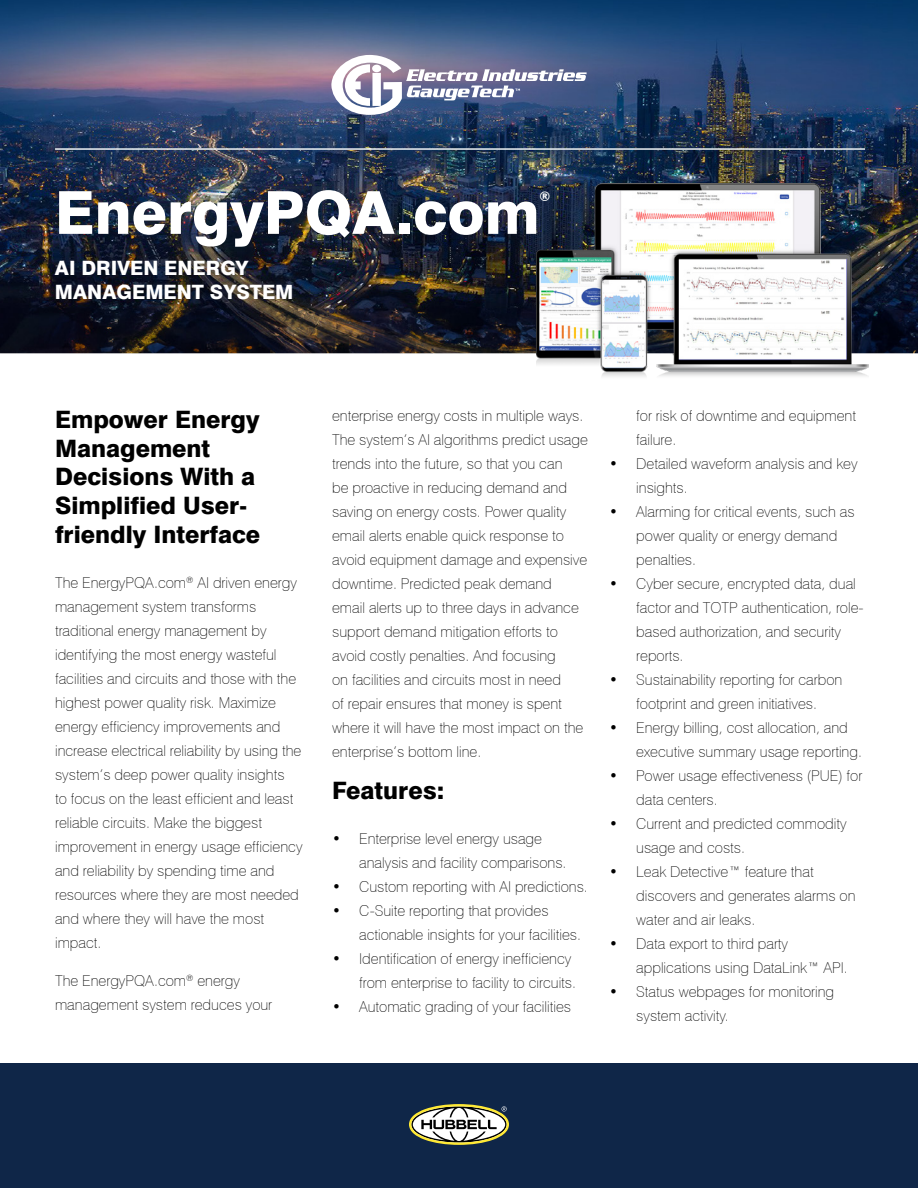
<style>
.page{position:relative;width:918px;height:1188px;background:#fff}
.page>*{position:absolute;margin:0;border:0;box-sizing:border-box;transform-origin:0 0}
.t1{font:800 59.25px "Swiss 721 BT";color:#fff}
.t2{font:800 24px/28.8px "Swiss 721 BT";color:#000}
.t3{font:800 19.8px/23.7px "Swiss 721 BT";color:#fff}
.t4{font:100 15px/24px "Swiss 721 BT";color:#000}
.t5{font:800 12.9px "Swiss 721 BT";color:#fff}
</style>
<div class="page">
<img style="left:0;top:0;width:918px;height:354px">
<div style="left:0;top:1063px;width:918px;height:125px;background:#0f2648"></div>
<svg style="left:331px;top:55px;width:256px;height:60px"></svg>
<hr style="left:55px;top:148px;width:810px;height:2px;background:#edf2f4">
<img style="left:536px;top:184px;width:333px;height:193px">
<svg style="left:409px;top:1104px;width:100px;height:41px"></svg>
<h1 class="t1" style="left:55px;top:177px;width:486px">EnergyPQA.com</h1>
<p class="t5" style="left:540px;top:188px;width:12px">®</p>
<h3 class="t3" style="left:55px;top:256px;width:240px">AI DRIVEN ENERGY<br>MANAGEMENT SYSTEM</h3>
<h2 class="t2" style="left:55px;top:405px;width:207px">Empower Energy<br>Management<br>Decisions With a<br>Simplified User&shy;friendly Interface</h2>
<p class="t4" style="left:55px;top:571px;width:249px">The EnergyPQA.com<sup>®</sup> AI driven energy management system transforms traditional energy management by identifying the most energy wasteful facilities and circuits and those with the highest power quality risk. Maximize energy efficiency improvements and increase electrical reliability by using the system’s deep power quality insights<br>to focus on the least efficient and least reliable circuits. Make the biggest improvement in energy usage efficiency and reliability by spending time and resources where they are most needed and where they will have the most impact.</p>
<p class="t4" style="left:55px;top:968px;width:219px">The EnergyPQA.com<sup>®</sup> energy management system reduces your</p>
<p class="t4" style="left:332px;top:403px;width:257px">enterprise energy costs in multiple ways.<br>The system’s AI algorithms predict usage trends into the future, so that you can<br>be proactive in reducing demand and saving on energy costs. Power quality email alerts enable quick response to avoid equipment damage and expensive downtime. Predicted peak demand email alerts up to three days in advance support demand mitigation efforts to avoid costly penalties. And focusing<br>on facilities and circuits most in need<br>of repair ensures that money is spent where it will have the most impact on the enterprise’s bottom line.</p>
<h2 class="t2" style="left:332px;top:776px;width:114px">Features:</h2>
<p class="t4" style="left:359px;top:827px;width:209px;text-indent:-27px">• Enterprise level energy usage analysis and facility comparisons.</p>
<p class="t4" style="left:332px;top:875px;width:257px">• Custom reporting with AI predictions.</p>
<p class="t4" style="left:359px;top:899px;width:223px;text-indent:-27px">• C-Suite reporting that provides actionable insights for your facilities.</p>
<p class="t4" style="left:359px;top:947px;width:218px;text-indent:-27px">• Identification of energy inefficiency from enterprise to facility to circuits.</p>
<p class="t4" style="left:332px;top:995px;width:241px">• Automatic grading of your facilities</p>
<p class="t4" style="left:636px;top:403px;width:221px">for risk of downtime and equipment failure.</p>
<p class="t4" style="left:636px;top:451px;width:223px;text-indent:-27px">• Detailed waveform analysis and key insights.</p>
<p class="t4" style="left:636px;top:499px;width:220px;text-indent:-27px">• Alarming for critical events, such as power quality or energy demand penalties.</p>
<p class="t4" style="left:636px;top:571px;width:229px;text-indent:-27px">• Cyber secure, encrypted data, dual factor and TOTP authentication, role&shy;based authorization, and security reports.</p>
<p class="t4" style="left:609px;top:667px;width:235px;text-align:center">• Sustainability reporting for carbon footprint and green initiatives.</p>
<p class="t4" style="left:636px;top:715px;width:227px;text-indent:-27px">• Energy billing, cost allocation, and executive summary usage reporting.</p>
<p class="t4" style="left:636px;top:763px;width:228px;text-indent:-27px">• Power usage effectiveness (PUE) for data centers.</p>
<p class="t4" style="left:636px;top:811px;width:212px;text-indent:-27px">• Current and predicted commodity usage and costs.</p>
<p class="t4" style="left:636px;top:859px;width:221px;text-indent:-27px">• Leak Detective™ feature that discovers and generates alarms on water and air leaks.</p>
<p class="t4" style="left:636px;top:931px;width:213px;text-indent:-27px">• Data export to third party applications using DataLink™ API.</p>
<p class="t4" style="left:636px;top:979px;width:199px;text-indent:-27px">• Status webpages for monitoring system activity.</p>
</div>
